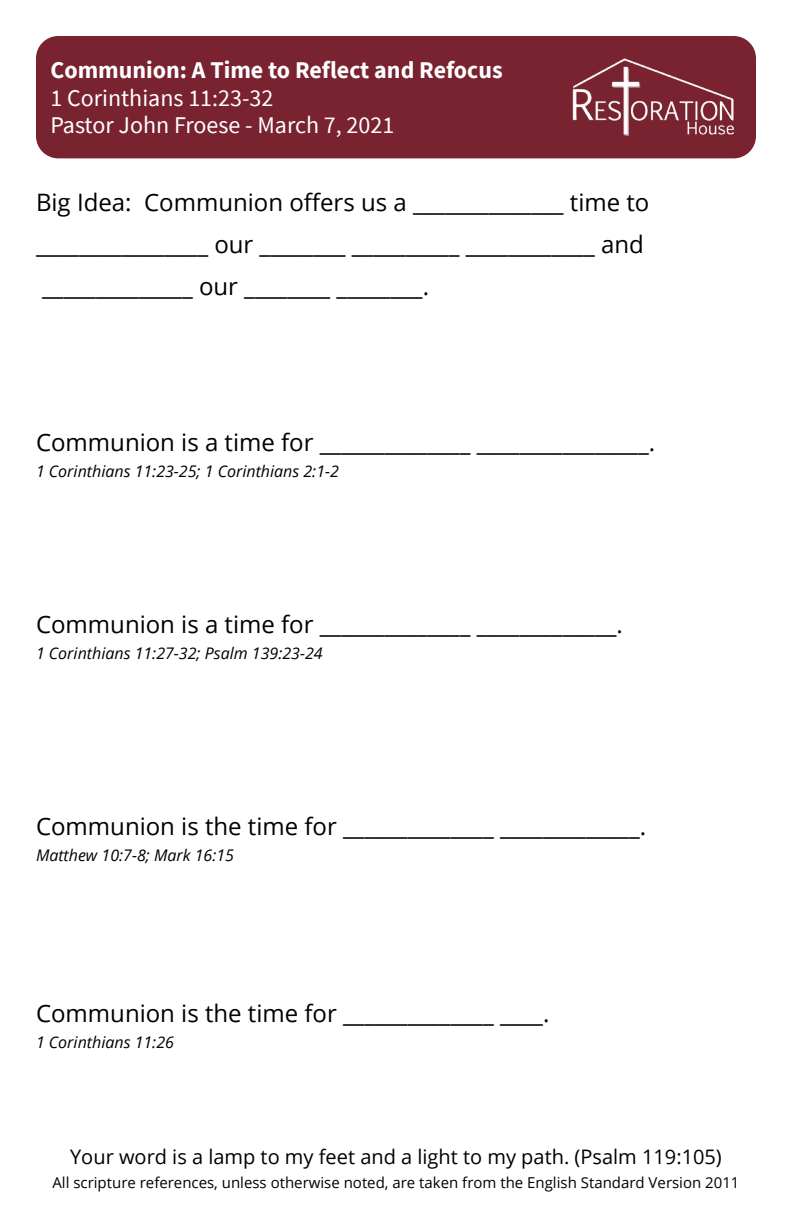
<style>
.page{position:relative;width:792px;height:1224px;background:#fff}
.page>*{position:absolute;margin:0;border:0;box-sizing:border-box;transform-origin:0 0}
.t1{font:24px/41.8px "Open Sans";color:#000}
.t2{font:24px/27.6px "Source Sans Pro";color:#fff}
.t3{font:700 24px "Source Sans Pro";color:#fff}
.t4{font:20px "Open Sans";color:#000}
.t5{font:italic 16px "Open Sans";color:#000}
.t6{font:15px "Open Sans";color:#000}
</style>
<div class="page">
<div style="left:36px;top:36px;width:720px;height:122px;background:#792230;border-radius:22px"></div>
<img style="left:572px;top:58px;width:163px;height:78px">
<p class="t3" style="left:50px;top:60px;width:454px">Communion: A Time to Reflect and Refocus</p>
<p class="t2" style="left:50px;top:86px;width:345px">1 Corinthians 11:23-32<br>Pastor John Froese - March 7, 2021</p>
<p class="t1" style="left:36px;top:184px;width:615px">Big Idea: Communion offers us a ______________ time to ________________ our ________ __________ ____________ and ______________ our ________ ________.</p>
<p class="t1" style="left:36px;top:424px;width:621px">Communion is a time for ______________ ________________.</p>
<p class="t5" style="left:36px;top:465px;width:304px">1 Corinthians 11:23-25; 1 Corinthians 2:1-2</p>
<p class="t1" style="left:36px;top:606px;width:588px">Communion is a time for ______________ _____________.</p>
<p class="t5" style="left:36px;top:647px;width:288px">1 Corinthians 11:27-32; Psalm 139:23-24</p>
<p class="t1" style="left:36px;top:808px;width:612px">Communion is the time for ______________ _____________.</p>
<p class="t5" style="left:36px;top:849px;width:200px">Matthew 10:7-8; Mark 16:15</p>
<p class="t1" style="left:36px;top:995px;width:515px">Communion is the time for ______________ ____.</p>
<p class="t5" style="left:36px;top:1035px;width:139px">1 Corinthians 11:26</p>
<p class="t4" style="left:70px;top:1149px;width:653px">Your word is a lamp to my feet and a light to my path. (Psalm 119:105)</p>
<p class="t6" style="left:52px;top:1177px;width:689px">All scripture references, unless otherwise noted, are taken from the English Standard Version 2011</p>
</div>
